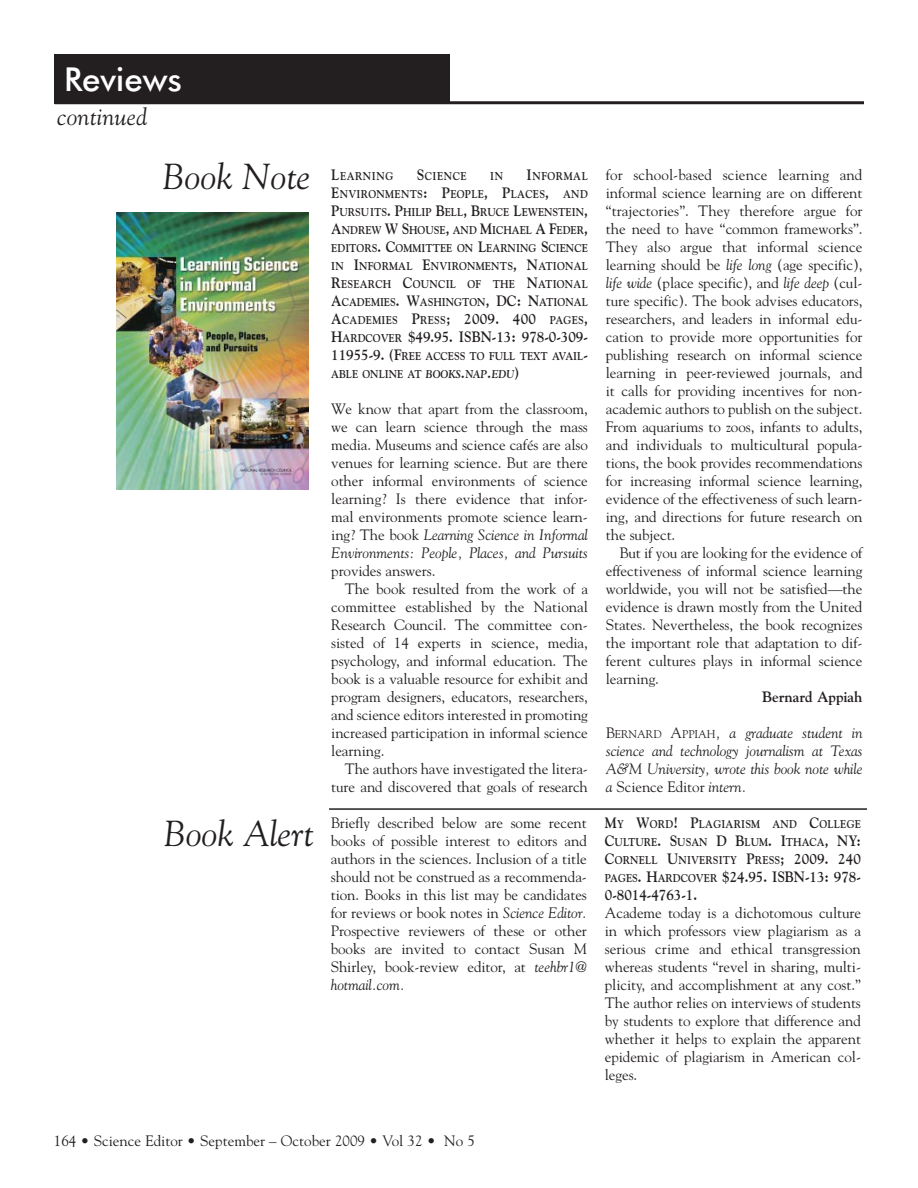
<style>
.page{position:relative;width:918px;height:1188px;background:#fff}
.page>*{position:absolute;margin:0;border:0;box-sizing:border-box;transform-origin:0 0}
.t1{font:italic 36px "Goudy";color:#231f20}
.t2{font:500 33px "Futura BT";color:#fff}
.t3{font:italic 24px "Goudy";letter-spacing:.01em;color:#231f20}
.t4{font:15px/18px "Goudy";letter-spacing:-.005em;color:#231f20;text-align:justify}
.t5{font:italic 15px/18px "Goudy";letter-spacing:-.005em;color:#231f20;text-align:justify}
.t6{font:700 15px/18px "Goudy";color:#231f20;scale:.9 1}
.t7{font:700 15px "Goudy";color:#231f20}
.t8{font:700 11.25px/18px "Goudy";color:#231f20;text-align:justify;scale:.9 1}
.t9{font:700 11.25px "Goudy";letter-spacing:.05em;color:#231f20;scale:.9 1}
.s1{font-size:15px}
.s2{font-size:11.25px}
.s3{font-style:italic}
.s4{font-style:italic;font-size:15px}
.s5{font-style:normal}
.s6{font-style:normal;font-size:11.25px}
</style>
<div class="page">
<hr style="left:55px;top:101px;width:809px;height:3px;background:#231f20">
<div style="left:54px;top:54px;width:396px;height:49px;background:#231f20"></div>
<hr style="left:329px;top:808px;width:538px;height:2px;background:#231f20">
<img style="left:116px;top:213px;width:193px;height:276px">
<h2 class="t2" style="left:64px;top:65px;width:119px">Reviews</h2>
<h3 class="t3" style="left:57px;top:107px;width:91px">continued</h3>
<h1 class="t1" style="left:163px;top:162px;width:149px">Book Note</h1>
<h1 class="t1" style="left:164px;top:819px;width:151px">Book Alert</h1>
<p class="t9" style="left:331px;top:172px;width:70px"><span class="s1">L</span>EARNING</p>
<p class="t8" style="left:417px;top:168px;width:57px"><span class="s1">S</span>CIENCE</p>
<p class="t8" style="left:490px;top:168px;width:16px">IN</p>
<p class="t8" style="left:331px;top:168px;width:287px;text-indent:195px"><span class="s1">I</span>NFORMAL <span class="s1">E</span>NVIRONMENTS<span class="s1">: P</span>EOPLE<span class="s1">, P</span>LACES<span class="s1">,</span> AND <span class="s1">P</span>URSUITS<span class="s1">. P</span>HILIP <span class="s1">B</span>ELL<span class="s1">, B</span>RUCE <span class="s1">L</span>EWENSTEIN<span class="s1">, A</span>NDREW <span class="s1">W S</span>HOUSE<span class="s1">,</span> AND <span class="s1">M</span>ICHAEL <span class="s1">A F</span>EDER<span class="s1">, </span>EDITORS<span class="s1">. C</span>OMMITTEE ON <span class="s1">L</span>EARNING <span class="s1">S</span>CIENCE IN <span class="s1">I</span>NFORMAL <span class="s1">E</span>NVIRONMENTS<span class="s1">, N</span>ATIONAL <span class="s1">R</span>ESEARCH <span class="s1">C</span>OUNCIL OF THE <span class="s1">N</span>ATIONAL <span class="s1">A</span>CADEMIES<span class="s1">. W</span>ASHINGTON<span class="s1">, DC: N</span>ATIONAL <span class="s1">A</span>CADEMIES <span class="s1">P</span>RESS<span class="s1">; 2009. 400</span> PAGES<span class="s1">,</span></p>
<p class="t6" style="left:331px;top:329px;width:287px">H<span class="s2">ARDCOVER</span> $49.95. ISBN-13: 978-0-309-</p>
<p class="t8" style="left:331px;top:348px;width:287px"><span class="s1">11955-9. (F</span>REE ACCESS TO FULL TEXT AVAIL<span class="s1">-<br></span>ABLE ONLINE AT <span class="s3">BOOKS</span><span class="s4">.</span><span class="s3">NAP</span><span class="s4">.</span><span class="s3">EDU</span><span class="s1">)</span></p>
<p class="t4" style="left:331px;top:401px;width:258px">We know that apart from the classroom, we can learn science through the mass media. Museums and science cafés are also venues for learning science. But are there other informal environments of science learning? Is there evidence that infor&shy;mal environments promote science learn&shy;ing? The book <span class="s3">Learning Science in Informal Environments: People, Places, and Pursuits</span></p>
<p class="t4" style="left:331px;top:563px;width:106px">provides answers.</p>
<p class="t4" style="left:345px;top:581px;width:245px">The book resulted from the work of a</p>
<p class="t4" style="left:331px;top:599px;width:258px">committee established by the National</p>
<p class="t4" style="left:331px;top:617px;width:258px">Research Council. The committee con-</p>
<p class="t4" style="left:331px;top:635px;width:258px">sisted of 14 experts in science, media,</p>
<p class="t4" style="left:331px;top:653px;width:258px">psychology, and informal education. The</p>
<p class="t4" style="left:331px;top:671px;width:258px">book is a valuable resource for exhibit and</p>
<p class="t4" style="left:331px;top:689px;width:258px">program designers, educators, researchers,</p>
<p class="t4" style="left:331px;top:707px;width:258px">and science editors interested in promoting</p>
<p class="t4" style="left:331px;top:725px;width:258px">increased participation in informal science</p>
<p class="t4" style="left:331px;top:743px;width:55px">learning.</p>
<p class="t4" style="left:345px;top:761px;width:245px">The authors have investigated the litera-</p>
<p class="t4" style="left:331px;top:779px;width:258px">ture and discovered that goals of research</p>
<p class="t4" style="left:606px;top:167px;width:258px">for school-based science learning and informal science learning are on different “trajectories”. They therefore argue for the need to have “common frameworks”.<br>They also argue that informal science learning should be <span class="s3">life long</span> (age specific), <span class="s3">life wide</span> (place specific), and <span class="s3">life deep</span> (cul&shy;ture specific). The book advises educators, researchers, and leaders in informal edu&shy;cation to provide more opportunities for publishing research on informal science learning in peer-reviewed journals, and it calls for providing incentives for non&shy;academic authors to publish on the subject.<br>From aquariums to zoos, infants to adults, and individuals to multicultural popula&shy;tions, the book provides recommendations for increasing informal science learning, evidence of the effectiveness of such learn&shy;ing, and directions for future research on the subject.</p>
<p class="t4" style="left:606px;top:545px;width:258px;text-indent:14px">But if you are looking for the evidence of effectiveness of informal science learning worldwide, you will not be satisfied—the evidence is drawn mostly from the United States. Nevertheless, the book recognizes the important role that adaptation to dif&shy;ferent cultures plays in informal science learning.</p>
<p class="t7" style="left:762px;top:691px;width:102px">Bernard Appiah</p>
<p class="t5" style="left:606px;top:725px;width:258px"><span class="s5">B</span><span class="s6">ERNARD</span> <span class="s5">A</span><span class="s6">PPIAH</span>, a graduate student in science and technology journalism at Texas A&amp;M University, wrote this book note while a <span class="s5">Science Editor</span> intern.</p>
<p class="t4" style="left:331px;top:815px;width:258px">Briefly described below are some recent books of possible interest to editors and authors in the sciences. Inclusion of a title should not be construed as a recommenda&shy;tion. Books in this list may be candidates for reviews or book notes in <span class="s3">Science Editor.<br></span>Prospective reviewers of these or other books are invited to contact Susan M Shirley, book-review editor, at <span class="s3">teehbr1@ hotmail.com.</span></p>
<p class="t8" style="left:605px;top:816px;width:286px"><span class="s1">M</span>Y <span class="s1">W</span>ORD<span class="s1">! P</span>LAGIARISM AND <span class="s1">C</span>OLLEGE <span class="s1">C</span>ULTURE<span class="s1">. S</span>USAN <span class="s1">D B</span>LUM<span class="s1">. I</span>THACA<span class="s1">, NY:<br>C</span>ORNELL <span class="s1">U</span>NIVERSITY <span class="s1">P</span>RESS<span class="s1">; 2009. 240</span></p>
<p class="t6" style="left:605px;top:869px;width:286px"><span class="s2">PAGES</span>. H<span class="s2">ARDCOVER</span> $24.95. ISBN-13: 978-<br>0-8014-4763-1.</p>
<p class="t4" style="left:605px;top:905px;width:258px">Academe today is a dichotomous culture in which professors view plagiarism as a serious crime and ethical transgression whereas students “revel in sharing, multi&shy;plicity, and accomplishment at any cost.” The author relies on interviews of students by students to explore that difference and whether it helps to explain the apparent epidemic of plagiarism in American col&shy;leges.</p>
<p class="t4" style="left:54px;top:1133px;width:422px">164 • Science Editor • September – October 2009 • Vol 32 • No 5</p>
</div>
